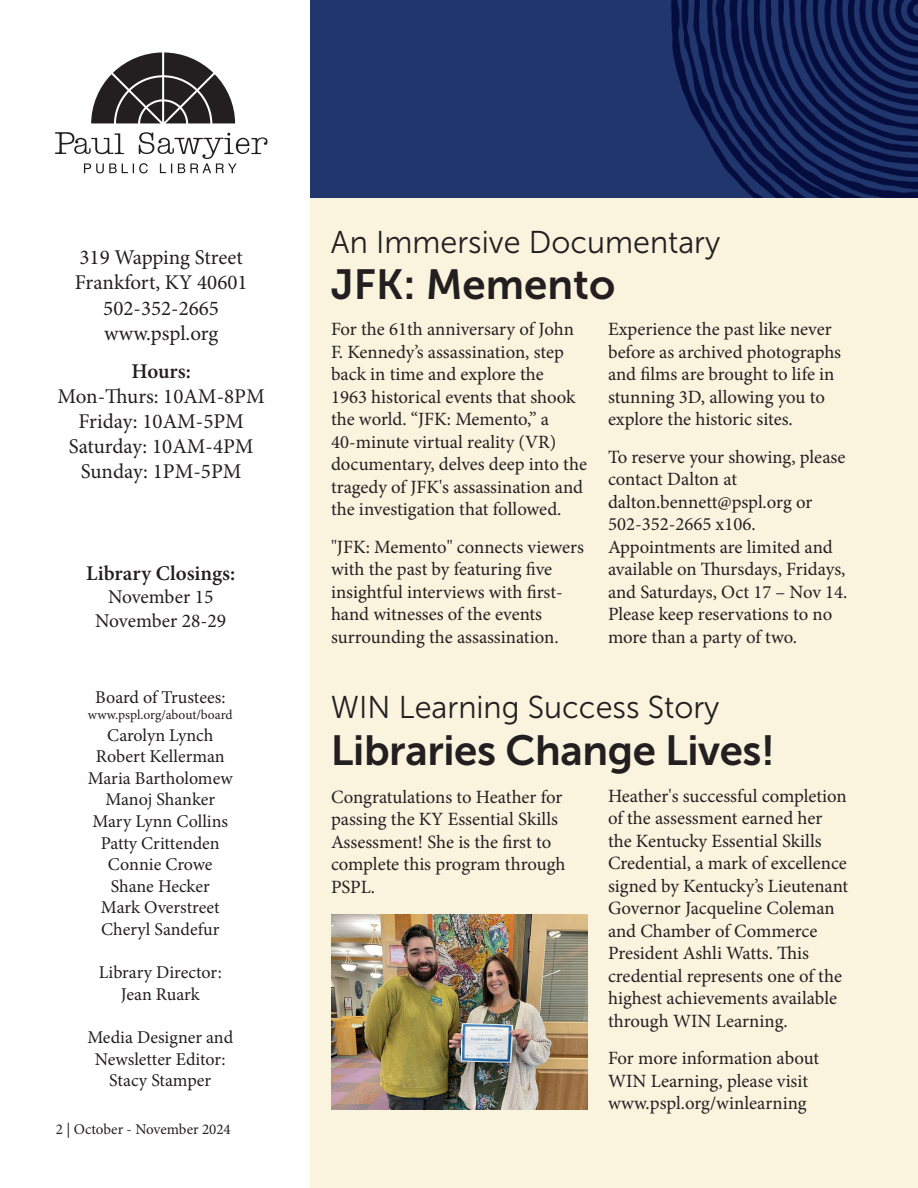
<style>
.page{position:relative;width:918px;height:1188px;background:#fff}
.page>*{position:absolute;margin:0;border:0;box-sizing:border-box;transform-origin:0 0}
.t1{font:42px "Museo Sans 700";letter-spacing:-.01em;color:#231f20}
.t2{font:31.5px "Museo Sans 300";color:#231f20}
.t3{font:21px/25.2px "Minion Pro";color:#231f20;text-align:center}
.t4{font:600 21px "Minion Pro";color:#231f20}
.t5{font:19.5px/23.4px "Minion Pro";color:#231f20;text-align:center}
.t6{font:18.75px/22.5px "Minion Pro";color:#231f20}
.t7{font:18px/21.6px "Minion Pro";letter-spacing:-.005em;color:#231f20;text-align:center}
.t8{font:15px "Minion Pro";color:#231f20}
.t9{font:13.5px "Minion Pro";letter-spacing:-.005em;color:#231f20}
</style>
<div class="page">
<div style="left:310px;top:198px;width:608px;height:990px;background:#faf3de"></div>
<svg style="left:91px;top:52px;width:144px;height:71px"></svg>
<svg style="left:55px;top:132px;width:212px;height:41px"></svg>
<img style="left:331px;top:914px;width:256px;height:196px">
<div style="left:310px;top:0;width:608px;height:198px;background:#20366c"></div>
<img style="left:671px;top:0;width:247px;height:198px">
<p class="t3" style="left:75px;top:245px;width:174px">319 Wapping Street<br>Frankfort, KY 40601<br>502-352-2665 www.pspl.org</p>
<p class="t4" style="left:132px;top:356px;width:61px">Hours:</p>
<p class="t3" style="left:58px;top:384px;width:209px">Mon-Thurs: 10AM-8PM<br>Friday: 10AM-5PM<br>Saturday: 10AM-4PM<br>Sunday: 1PM-5PM</p>
<p class="t4" style="left:86px;top:559px;width:151px">Library Closings:</p>
<p class="t5" style="left:95px;top:586px;width:132px">November 15<br>November 28-29</p>
<p class="t7" style="left:95px;top:686px;width:132px">Board of Trustees:</p>
<p class="t9" style="left:88px;top:706px;width:146px">www.pspl.org/about/board</p>
<p class="t7" style="left:88px;top:724px;width:146px">Carolyn Lynch<br>Robert Kellerman<br>Maria Bartholomew<br>Manoj Shanker<br>Mary Lynn Collins<br>Patty Crittenden<br>Connie Crowe<br>Shane Hecker<br>Mark Overstreet<br>Cheryl Sandefur</p>
<p class="t7" style="left:99px;top:962px;width:124px">Library Director:<br>Jean Ruark</p>
<p class="t7" style="left:87px;top:1027px;width:147px">Media Designer and<br>Newsletter Editor:<br>Stacy Stamper</p>
<p class="t8" style="left:56px;top:1119px;width:177px">2 | October - November 2024</p>
<h2 class="t2" style="left:331px;top:225px;width:391px">An Immersive Documentary</h2>
<h1 class="t1" style="left:331px;top:261px;width:286px">JFK: Memento</h1>
<p class="t6" style="left:331px;top:318px;width:258px">For the 61th anniversary of John<br>F. Kennedy’s assassination, step back in time and explore the<br>1963 historical events that shook the world. “JFK: Memento,” a<br>40-minute virtual reality (VR) documentary, delves deep into the tragedy of JFK's assassination and the investigation that followed.</p>
<p class="t6" style="left:331px;top:536px;width:254px">"JFK: Memento" connects viewers with the past by featuring five insightful interviews with first&shy;hand witnesses of the events surrounding the assassination.</p>
<p class="t6" style="left:608px;top:318px;width:235px">Experience the past like never before as archived photographs and films are brought to life in stunning 3D, allowing you to explore the historic sites.</p>
<p class="t6" style="left:608px;top:446px;width:241px">To reserve your showing, please contact Dalton at dalton.bennett@pspl.org or<br>502-352-2665 x106.<br>Appointments are limited and available on Thursdays, Fridays, and Saturdays, Oct 17 – Nov 14.<br>Please keep reservations to no more than a party of two.</p>
<h2 class="t2" style="left:331px;top:690px;width:390px">WIN Learning Success Story</h2>
<h1 class="t1" style="left:331px;top:727px;width:445px">Libraries Change Lives!</h1>
<p class="t6" style="left:331px;top:785px;width:236px">Congratulations to Heather for passing the KY Essential Skills<br>Assessment! She is the first to complete this program through<br>PSPL.</p>
<p class="t6" style="left:608px;top:784px;width:242px">Heather's successful completion of the assessment earned her the Kentucky Essential Skills<br>Credential, a mark of excellence signed by Kentucky’s Lieutenant<br>Governor Jacqueline Coleman and Chamber of Commerce<br>President Ashli Watts. This credential represents one of the highest achievements available through WIN Learning.</p>
<p class="t6" style="left:608px;top:1047px;width:213px">For more information about<br>WIN Learning, please visit www.pspl.org/winlearning</p>
</div>
